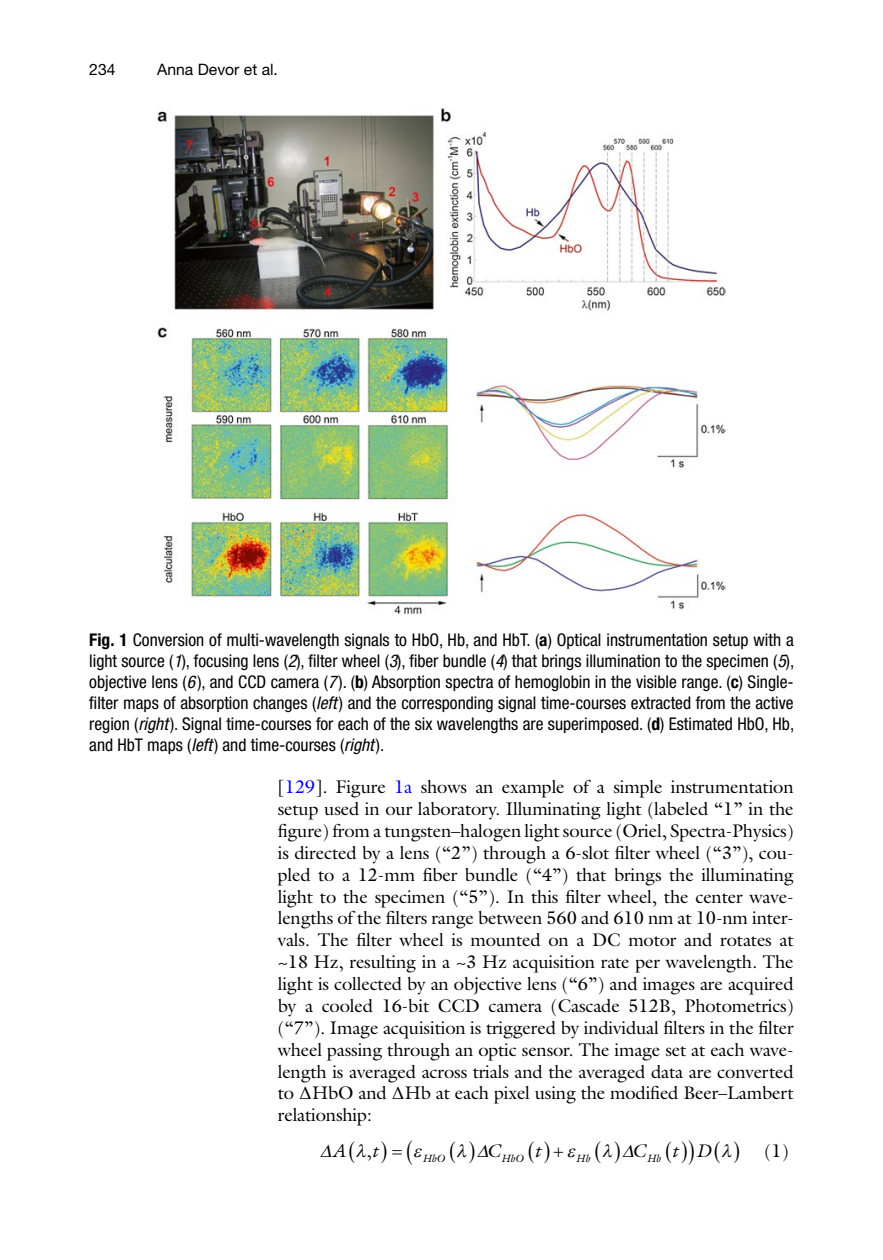
<style>
.page{position:relative;width:883px;height:1260px;background:#fff}
.page>*{position:absolute;margin:0;border:0;box-sizing:border-box;transform-origin:0 0}
.t1{font:18.38px/21.9px "Galliard";letter-spacing:-.01em;color:#000;text-align:justify}
.t2{font:italic 18.38px "Galliard";color:#000}
.t3{font:italic 18.38px "Symbol";color:#000}
.t4{font:condensed 17.5px/21px "Helvetica Neue";color:#000;text-align:justify}
.t5{font:15.75px "Helvetica Neue";color:#000}
.t6{font:italic 10.67px "Galliard";letter-spacing:-.005em;color:#000}
.s1{font-weight:700}
.s2{font-style:italic}
.s3{color:#0000fa}
.s4{font-family:"STIX General"}
.s5{font-style:normal}
</style>
<div class="page">
<img style="left:158px;top:108px;width:567px;height:507px">
<p class="t5" style="left:89px;top:60px;width:28px">234</p>
<p class="t5" style="left:157px;top:60px;width:122px">Anna Devor et al.</p>
<p class="t4" style="left:89px;top:629px;width:706px"><span class="s1">Fig. 1</span> Conversion of multi-wavelength signals to HbO, Hb, and HbT. (<span class="s1">a</span>) Optical instrumentation setup with a light source (<span class="s2">1</span>), focusing lens (<span class="s2">2</span>), filter wheel (<span class="s2">3</span>), fiber bundle (<span class="s2">4</span>) that brings illumination to the specimen (<span class="s2">5</span>), objective lens (<span class="s2">6</span> ), and CCD camera (<span class="s2">7</span> ). (<span class="s1">b</span>) Absorption spectra of hemoglobin in the visible range. (<span class="s1">c</span>) Single&shy;filter maps of absorption changes (<span class="s2">left</span>) and the corresponding signal time-courses extracted from the active region (<span class="s2">right</span>). Signal time-courses for each of the six wavelengths are superimposed. (<span class="s1">d</span>) Estimated HbO, Hb, and HbT maps (<span class="s2">left</span>) and time-courses (<span class="s2">right</span>).</p>
<p class="t1" style="left:278px;top:776px;width:517px">[<span class="s3">129</span>]. Figure <span class="s3">1a</span> shows an example of a simple instrumentation setup used in our laboratory. Illuminating light (labeled “1” in the figure) from a tungsten–halogen light source (Oriel, Spectra-Physics) is directed by a lens (“2”) through a 6-slot filter wheel (“3”), cou&shy;pled to a 12-mm fiber bundle (“4”) that brings the illuminating light to the specimen (“5”). In this filter wheel, the center wave&shy;lengths of the filters range between 560 and 610 nm at 10-nm inter&shy;vals. The filter wheel is mounted on a DC motor and rotates at ~18 Hz, resulting in a ~3 Hz acquisition rate per wavelength. The light is collected by an objective lens (“6”) and images are acquired by a cooled 16-bit CCD camera (Cascade 512B, Photometrics) (“7”). Image acquisition is triggered by individual filters in the filter wheel passing through an optic sensor. The image set at each wave&shy;length is averaged across trials and the averaged data are converted to <span class="s4">∆</span>HbO and <span class="s4">∆</span>Hb at each pixel using the modified Beer–Lambert relationship:</p>
<p class="t3" style="left:356px;top:1139px;width:17px">●</p>
<p class="t2" style="left:487px;top:1139px;width:15px">C</p>
<p class="t2" style="left:535px;top:1139px;width:8px">t</p>
<p class="t6" style="left:576px;top:1151px;width:86px">Hb ● <sup>C</sup>Hb</p>
<p class="t2" style="left:672px;top:1139px;width:8px">t</p>
<p class="t2" style="left:696px;top:1139px;width:42px">D ●</p>
<p class="t1" style="left:764px;top:1140px;width:26px">(1)</p>
<p class="t2" style="left:332px;top:1139px;width:15px">A</p>
<p class="t2" style="left:367px;top:1139px;width:13px">t<span class="s5">,</span></p>
<p class="t3" style="left:457px;top:1139px;width:17px">●</p>
<p class="t6" style="left:423px;top:1151px;width:23px">HbO</p>
<p class="t6" style="left:501px;top:1151px;width:23px">HbO</p>
</div>
